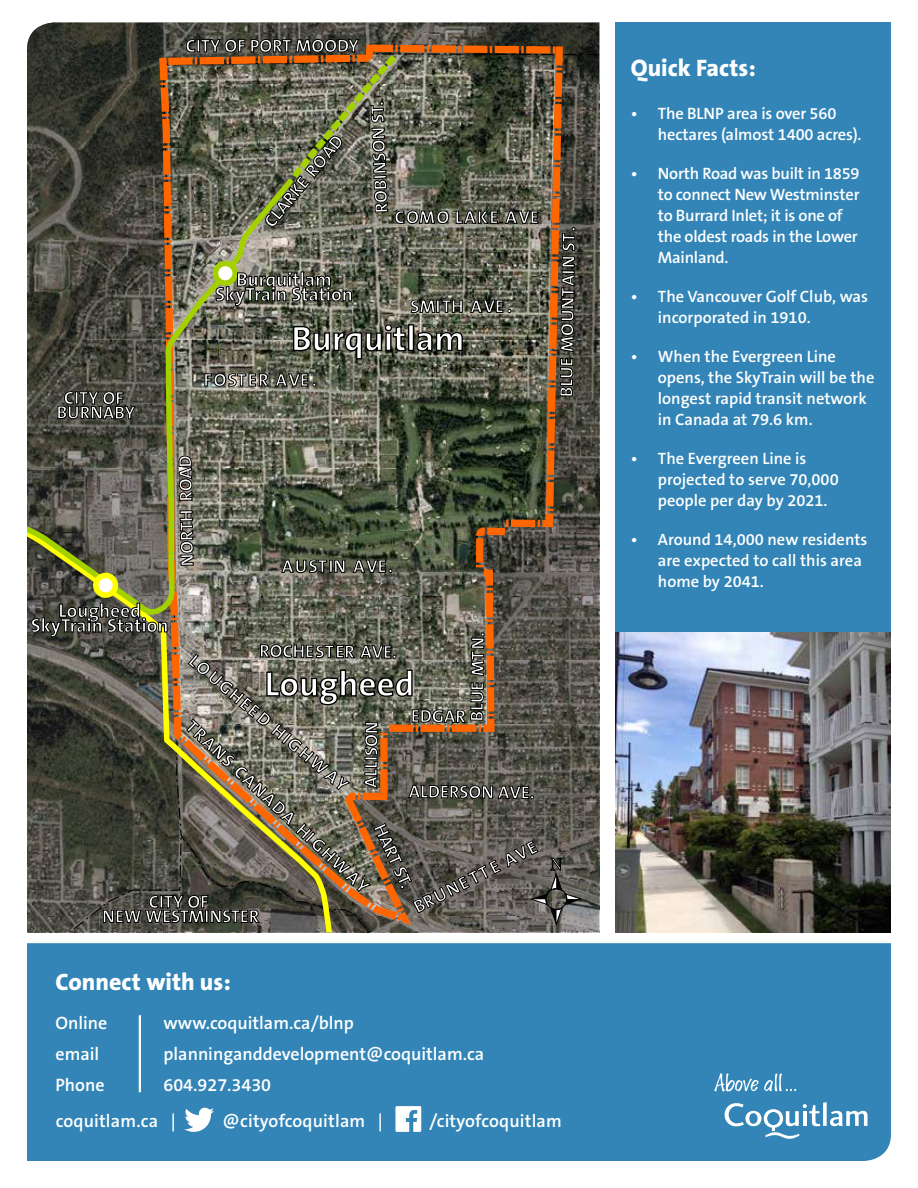
<style>
.page{position:relative;width:918px;height:1188px;background:#fff}
.page>*{position:absolute;margin:0;border:0;box-sizing:border-box;transform-origin:0 0}
.t1{font:700 35.1px "The Sans Office";color:#fff}
.t2{font:800 24px "The Sans B8";color:#fff}
.t3{font:700 19.35px/14.9px "The Sans Office";color:#fff;text-align:center}
.t4{font:700 18.15px/14.5px "The Sans Office";color:#fff;text-align:center}
.t5{font:700 18.15px "The Sans Office";letter-spacing:.085em;color:#fff}
.t6{font:600 18px/36.9px "The Sans B6";color:#fff}
.t7{font:600 16.5px/21px "The Sans B6";color:#fff}
</style>
<div class="page">
<svg style="left:27px;top:34px;width:572px;height:898px;background:#5c5948"></svg>
<div style="left:27px;top:943px;width:864px;height:218px;background:#3385b7"></div>
<hr style="left:139px;top:1015px;width:2px;height:77px;background:#fff">
<svg style="left:725px;top:1102px;width:143px;height:37px"></svg>
<svg style="left:714px;top:1073px;width:44px;height:19px"></svg>
<svg style="left:764px;top:1074px;width:32px;height:17px"></svg>
<svg style="left:184px;top:1108px;width:30px;height:24px"></svg>
<svg style="left:395px;top:1106px;width:26px;height:26px"></svg>
<div style="left:616px;top:22px;width:275px;height:910px;background:#3385b7"></div>
<img style="left:616px;top:633px;width:275px;height:299px">
<p class="t4" style="left:186px;top:39px;width:175px">CITY OF PORT MOODY</p>
<p class="t4" style="left:262px;top:221px;width:115px;rotate:-51deg">CLARKE ROAD</p>
<p class="t3" style="left:215px;top:272px;width:139px">Burquitlam<br>SkyTrain Station</p>
<p class="t4" style="left:374px;top:213px;width:113px;rotate:-92deg">ROBINSON ST.</p>
<p class="t5" style="left:394px;top:207px;width:146px">COMO LAKE AVE</p>
<p class="t4" style="left:410px;top:299px;width:103px">SMITH AVE .</p>
<h1 class="t1" style="left:291px;top:319px;width:175px">Burquitlam</h1>
<p class="t4" style="left:57px;top:391px;width:80px">CITY OF<br>BURNABY</p>
<p class="t5" style="left:204px;top:370px;width:115px">FOSTER AVE.</p>
<p class="t4" style="left:180px;top:567px;width:112px;rotate:-91deg">NORTH ROAD</p>
<p class="t5" style="left:282px;top:556px;width:113px">AUSTIN AVE.</p>
<p class="t3" style="left:31px;top:603px;width:139px">Lougheed<br>SkyTrain Station</p>
<p class="t4" style="left:469px;top:721px;width:91px;rotate:-89deg">BLUE MTN.</p>
<p class="t4" style="left:259px;top:643px;width:139px;rotate:1deg">ROCHESTER AVE.</p>
<p class="t4" style="left:196px;top:653px;width:203px;rotate:40deg">LOUGHEED HIGHWAY</p>
<h1 class="t1" style="left:265px;top:664px;width:151px">Lougheed</h1>
<p class="t4" style="left:411px;top:709px;width:56px;rotate:1deg">EDGAR</p>
<p class="t4" style="left:193px;top:719px;width:244px;rotate:43deg">TRANS CANADA HIGHWAY</p>
<p class="t4" style="left:363px;top:788px;width:68px;rotate:-89deg">ALLISON</p>
<p class="t4" style="left:409px;top:784px;width:127px;rotate:1deg">ALDERSON AVE.</p>
<p class="t4" style="left:385px;top:822px;width:70px;rotate:65deg">HART ST.</p>
<p class="t4" style="left:411px;top:902px;width:138px;rotate:-27deg">BRUNETTE AVE</p>
<p class="t4" style="left:102px;top:895px;width:159px">CITY OF<br>NEW WESTMINSTER</p>
<p class="t4" style="left:559px;top:397px;width:172px;rotate:-89deg">BLUE MOUNTAIN ST.</p>
<h2 class="t2" style="left:56px;top:969px;width:177px">Connect with us:</h2>
<p class="t6" style="left:56px;top:1005px;width:53px">Online</p>
<p class="t6" style="left:164px;top:1005px;width:192px">www.coquitlam.ca/blnp</p>
<p class="t6" style="left:56px;top:1036px;width:45px">email</p>
<p class="t6" style="left:164px;top:1036px;width:322px">planninganddevelopment@coquitlam.ca</p>
<p class="t6" style="left:56px;top:1067px;width:51px">Phone</p>
<p class="t6" style="left:56px;top:1067px;width:217px;text-indent:108px">604.927.3430 coquitlam.ca |</p>
<p class="t6" style="left:222px;top:1103px;width:162px">@cityofcoquitlam |</p>
<p class="t6" style="left:430px;top:1103px;width:134px">/cityofcoquitlam</p>
<h2 class="t2" style="left:631px;top:55px;width:126px">Quick Facts:</h2>
<p class="t7" style="left:658px;top:104px;width:205px;text-indent:-27px">• The BLNP area is over 560 hectares (almost 1400 acres).</p>
<p class="t7" style="left:658px;top:164px;width:203px;text-indent:-27px">• North Road was built in 1859 to connect New Westminster to Burrard Inlet; it is one of the oldest roads in the Lower<br>Mainland.</p>
<p class="t7" style="left:658px;top:287px;width:212px;text-indent:-27px">• The Vancouver Golf Club, was incorporated in 1910.</p>
<p class="t7" style="left:658px;top:347px;width:218px;text-indent:-27px">• When the Evergreen Line opens, the SkyTrain will be the longest rapid transit network in Canada at 79.6 km.</p>
<p class="t7" style="left:658px;top:449px;width:182px;text-indent:-27px">• The Evergreen Line is projected to serve 70,000 people per day by 2021.</p>
<p class="t7" style="left:658px;top:530px;width:211px;text-indent:-27px">• Around 14,000 new residents are expected to call this area home by 2041.</p>
</div>
